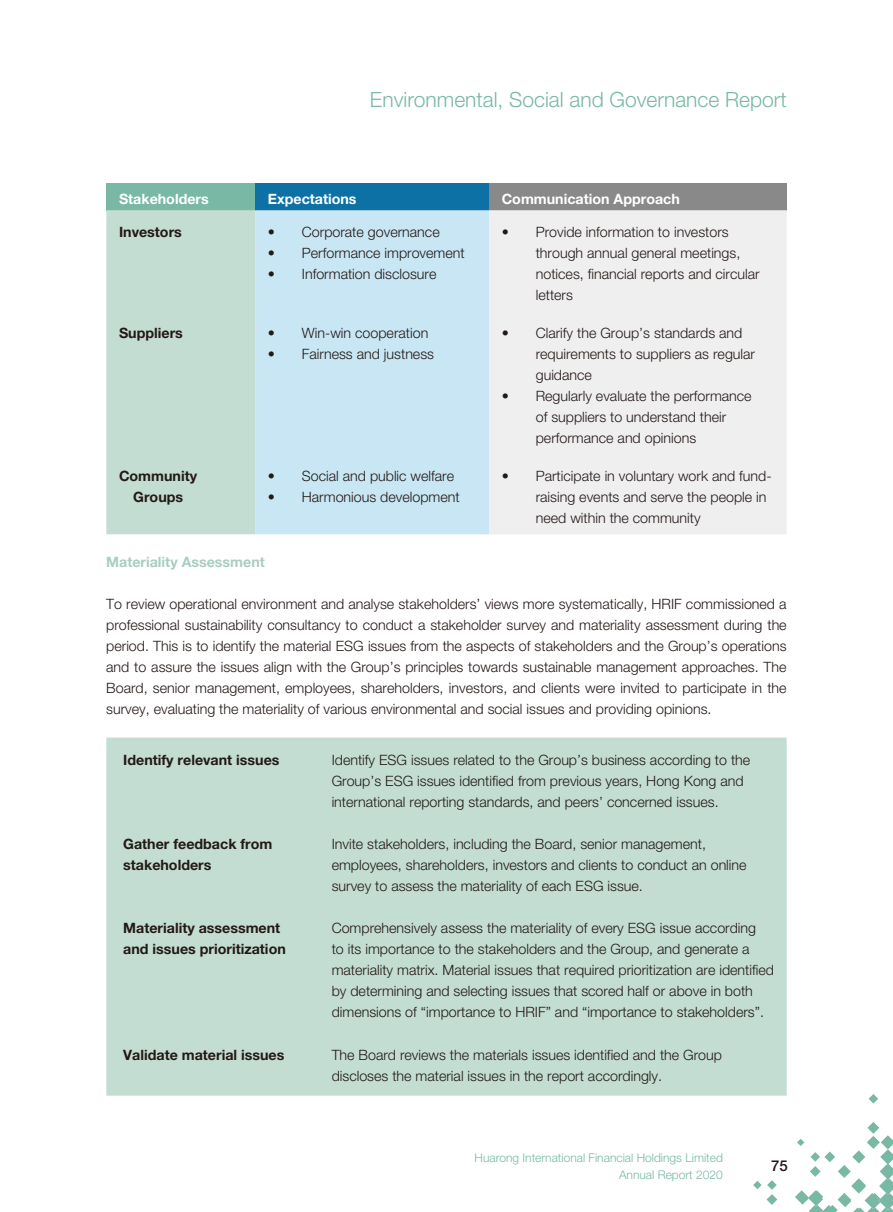
<style>
.page{position:relative;width:893px;height:1212px;background:#fff}
.page>*{position:absolute;margin:0;border:0;box-sizing:border-box;transform-origin:0 0}
.t1{font:300 21px "Helvetica Neue LT Std";color:#78b8a4}
.t2{font:500 15px "Helvetica Neue LT Std";color:#231916}
.t3{font:300 14.25px/21px "Helvetica Neue LT Std";color:#231916}
.t4{font:700 14.25px/21px "Helvetica Neue LT Std";color:#231916}
.t5{font:700 14.25px "Helvetica Neue LT Std";color:#fff}
.t6{font:700 14.25px "Helvetica Neue LT Std";color:#a8cebf}
.t7{font:300 12px/17.9px "Helvetica Neue LT Std";color:#78b8a4;text-align:right}
</style>
<div class="page">
<svg style="left:795px;top:1122px;width:98px;height:90px"></svg>
<svg style="left:869px;top:1094px;width:9px;height:9px"></svg>
<svg style="left:753px;top:1180px;width:24px;height:25px"></svg>
<div style="left:106px;top:183px;width:149px;height:27px;background:#78b8a4"></div>
<div style="left:255px;top:183px;width:234px;height:27px;background:#0e71a6"></div>
<div style="left:489px;top:183px;width:298px;height:27px;background:#898989"></div>
<div style="left:106px;top:210px;width:149px;height:324px;background:#c3ddd2"></div>
<div style="left:255px;top:210px;width:234px;height:324px;background:#c8e6f3"></div>
<div style="left:489px;top:210px;width:298px;height:324px;background:#efeff0"></div>
<div style="left:106px;top:737px;width:681px;height:359px;background:#c3ddd2"></div>
<h1 class="t1" style="left:370px;top:86px;width:418px">Environmental, Social and Governance Report</h1>
<p class="t5" style="left:119px;top:190px;width:91px">Stakeholders</p>
<p class="t5" style="left:268px;top:190px;width:90px">Expectations</p>
<p class="t5" style="left:502px;top:190px;width:180px">Communication Approach</p>
<p class="t4" style="left:119px;top:221px;width:64px">Investors</p>
<p class="t3" style="left:268px;top:221px;width:173px">• Corporate governance</p>
<p class="t3" style="left:268px;top:242px;width:198px">• Performance improvement</p>
<p class="t3" style="left:268px;top:263px;width:170px">• Information disclosure</p>
<p class="t3" style="left:536px;top:221px;width:225px;text-indent:-34px">• Provide information to investors through annual general meetings, notices, financial reports and circular letters</p>
<p class="t4" style="left:119px;top:322px;width:65px">Suppliers</p>
<p class="t3" style="left:268px;top:322px;width:162px">• Win-win cooperation</p>
<p class="t3" style="left:268px;top:343px;width:168px">• Fairness and justness</p>
<p class="t4" style="left:119px;top:465px;width:80px;text-align:center">Community<br>Groups</p>
<p class="t3" style="left:268px;top:465px;width:188px">• Social and public welfare</p>
<p class="t3" style="left:268px;top:486px;width:193px">• Harmonious development</p>
<p class="t3" style="left:536px;top:322px;width:221px;text-indent:-34px">• Clarify the Group’s standards and requirements to suppliers as regular guidance</p>
<p class="t3" style="left:536px;top:385px;width:217px;text-indent:-34px">• Regularly evaluate the performance of suppliers to understand their performance and opinions</p>
<p class="t3" style="left:536px;top:465px;width:237px;text-indent:-34px">• Participate in voluntary work and fund&shy;raising events and serve the people in need within the community</p>
<p class="t6" style="left:106px;top:553px;width:160px">Materiality Assessment</p>
<p class="t3" style="left:106px;top:593px;width:682px;text-align:justify">To review operational environment and analyse stakeholders’ views more systematically, HRIF commissioned a professional sustainability consultancy to conduct a stakeholder survey and materiality assessment during the period. This is to identify the material ESG issues from the aspects of stakeholders and the Group’s operations and to assure the issues align with the Group’s principles towards sustainable management approaches. The Board, senior management, employees, shareholders, investors, and clients were invited to participate in the survey, evaluating the materiality of various environmental and social issues and providing opinions.</p>
<p class="t4" style="left:123px;top:749px;width:158px">Identify relevant issues</p>
<p class="t3" style="left:332px;top:749px;width:420px">Identify ESG issues related to the Group’s business according to the<br>Group’s ESG issues identified from previous years, Hong Kong and international reporting standards, and peers’ concerned issues.</p>
<p class="t4" style="left:123px;top:833px;width:151px">Gather feedback from stakeholders</p>
<p class="t3" style="left:332px;top:833px;width:416px">Invite stakeholders, including the Board, senior management, employees, shareholders, investors and clients to conduct an online survey to assess the materiality of each ESG issue.</p>
<p class="t4" style="left:123px;top:917px;width:164px">Materiality assessment and issues prioritization</p>
<p class="t3" style="left:332px;top:917px;width:444px">Comprehensively assess the materiality of every ESG issue according<br>to its importance to the stakeholders and the Group, and generate a materiality matrix. Material issues that required prioritization are identified by determining and selecting issues that scored half or above in both dimensions of “importance to HRIF” and “importance to stakeholders”.</p>
<p class="t4" style="left:123px;top:1044px;width:163px">Validate material issues</p>
<p class="t3" style="left:332px;top:1044px;width:392px">The Board reviews the materials issues identified and the Group discloses the material issues in the report accordingly.</p>
<p class="t7" style="left:475px;top:1148px;width:250px">Huarong International Financial Holdings Limited<br>Annual Report 2020</p>
<p class="t2" style="left:771px;top:1156px;width:18px">75</p>
</div>
